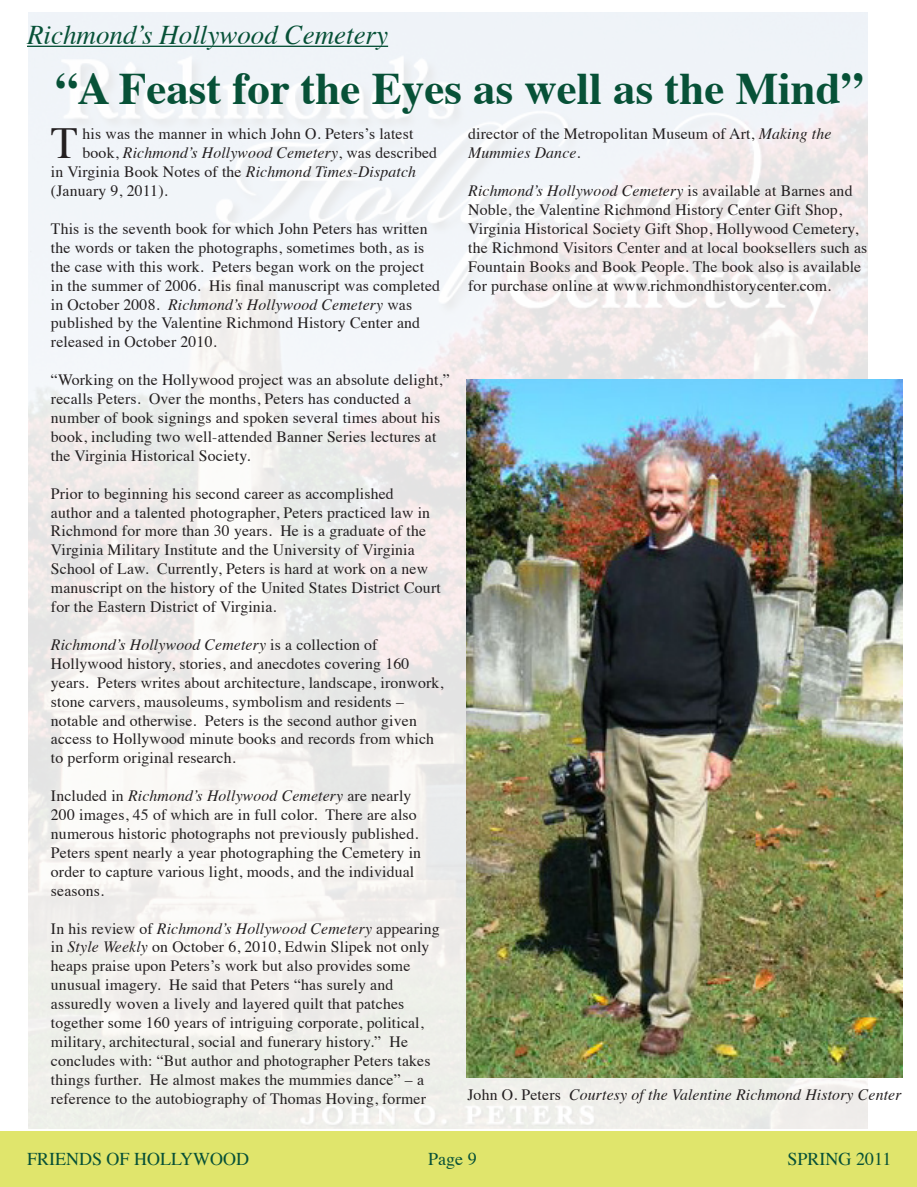
<style>
.page{position:relative;width:917px;height:1187px;background:#fff}
.page>*{position:absolute;margin:0;border:0;box-sizing:border-box;transform-origin:0 0}
.t1{font:700 45px "Times";color:#075137}
.t2{font:44.25px "Times";color:#231f20}
.t3{font:italic 27px "Times";color:#075137}
.t4{font:18px "Times";color:#075137}
.t5{font:15.75px/18.9px "Times";letter-spacing:.01em;color:#231f20}
.t6{font:italic 15.75px "Times";letter-spacing:.01em;color:#231f20}
.s1{font-style:italic}
.s2{font-style:normal}
</style>
<div class="page">
<img style="left:28px;top:12px;width:839px;height:1116px">
<div style="left:0;top:1131px;width:916px;height:55px;background:#e0e56c"></div>
<hr style="left:27px;top:46px;width:361px;height:1px;background:#075137">
<img style="left:466px;top:380px;width:436px;height:697px">
<p class="t3" style="left:27px;top:12px;width:362px">Richmond’s Hollywood Cemetery</p>
<p class="t1" style="left:55px;top:46px;width:809px">“A Feast for the Eyes as well as the Mind”</p>
<p class="t2" style="left:51px;top:102px;width:29px">T</p>
<p class="t5" style="left:83px;top:123px;width:332px">his was the manner in which John O. Peters’s latest</p>
<p class="t5" style="left:468px;top:123px;width:365px">director of the Metropolitan Museum of Art, <span class="s1">Making the<br>Mummies Dance</span>.</p>
<p class="t5" style="left:468px;top:180px;width:400px"><span class="s1">Richmond’s Hollywood Cemetery</span> is available at Barnes and Noble, the Valentine Richmond History Center Gift Shop, Virginia Historical Society Gift Shop, Hollywood Cemetery, the Richmond Visitors Center and at local booksellers such as Fountain Books and Book People. The book also is available for purchase online at www.richmondhistorycenter.com.</p>
<p class="t6" style="left:83px;top:139px;width:356px"><span class="s2">book,</span> Richmond’s Hollywood Cemetery<span class="s2">, was described</span></p>
<p class="t5" style="left:51px;top:161px;width:366px">in Virginia Book Notes of the <span class="s1">Richmond Times-Dispatch</span></p>
<p class="t5" style="left:51px;top:180px;width:118px">(January 9, 2011).</p>
<p class="t5" style="left:51px;top:218px;width:390px">This is the seventh book for which John Peters has written the words or taken the photographs, sometimes both, as is the case with this work. Peters began work on the project in the summer of 2006. His final manuscript was completed in October 2008. <span class="s1">Richmond’s Hollywood Cemetery</span> was published by the Valentine Richmond History Center and released in October 2010.</p>
<p class="t5" style="left:51px;top:369px;width:400px">“Working on the Hollywood project was an absolute delight,” recalls Peters. Over the months, Peters has conducted a number of book signings and spoken several times about his book, including two well-attended Banner Series lectures at the Virginia Historical Society.</p>
<p class="t5" style="left:51px;top:482px;width:391px">Prior to beginning his second career as accomplished<br>author and a talented photographer, Peters practiced law in Richmond for more than 30 years. He is a graduate of the Virginia Military Institute and the University of Virginia School of Law. Currently, Peters is hard at work on a new manuscript on the history of the United States District Court for the Eastern District of Virginia.</p>
<p class="t5" style="left:51px;top:634px;width:394px"><span class="s1">Richmond’s Hollywood Cemetery</span> is a collection of Hollywood history, stories, and anecdotes covering 160 years. Peters writes about architecture, landscape, ironwork, stone carvers, mausoleums, symbolism and residents – notable and otherwise. Peters is the second author given access to Hollywood minute books and records from which to perform original research.</p>
<p class="t5" style="left:51px;top:785px;width:371px">Included in <span class="s1">Richmond’s Hollywood Cemetery</span> are nearly 200 images, 45 of which are in full color. There are also numerous historic photographs not previously published.<br>Peters spent nearly a year photographing the Cemetery in order to capture various light, moods, and the individual seasons.</p>
<p class="t5" style="left:51px;top:917px;width:390px">In his review of <span class="s1">Richmond’s Hollywood Cemetery</span> appearing in <span class="s1">Style Weekly</span> on October 6, 2010, Edwin Slipek not only heaps praise upon Peters’s work but also provides some unusual imagery. He said that Peters “has surely and assuredly woven a lively and layered quilt that patches together some 160 years of intriguing corporate, political, military, architectural, social and funerary history.” He concludes with: “But author and photographer Peters takes things further. He almost makes the mummies dance” – a reference to the autobiography of Thomas Hoving, former</p>
<p class="t6" style="left:467px;top:1081px;width:435px"><span class="s2">John O. Peters</span> Courtesy of the Valentine Richmond History Center</p>
<p class="t4" style="left:27px;top:1142px;width:224px">FRIENDS OF HOLLYWOOD</p>
<p class="t4" style="left:787px;top:1142px;width:105px">SPRING 2011</p>
<p class="t4" style="left:428px;top:1142px;width:50px">Page 9</p>
</div>
